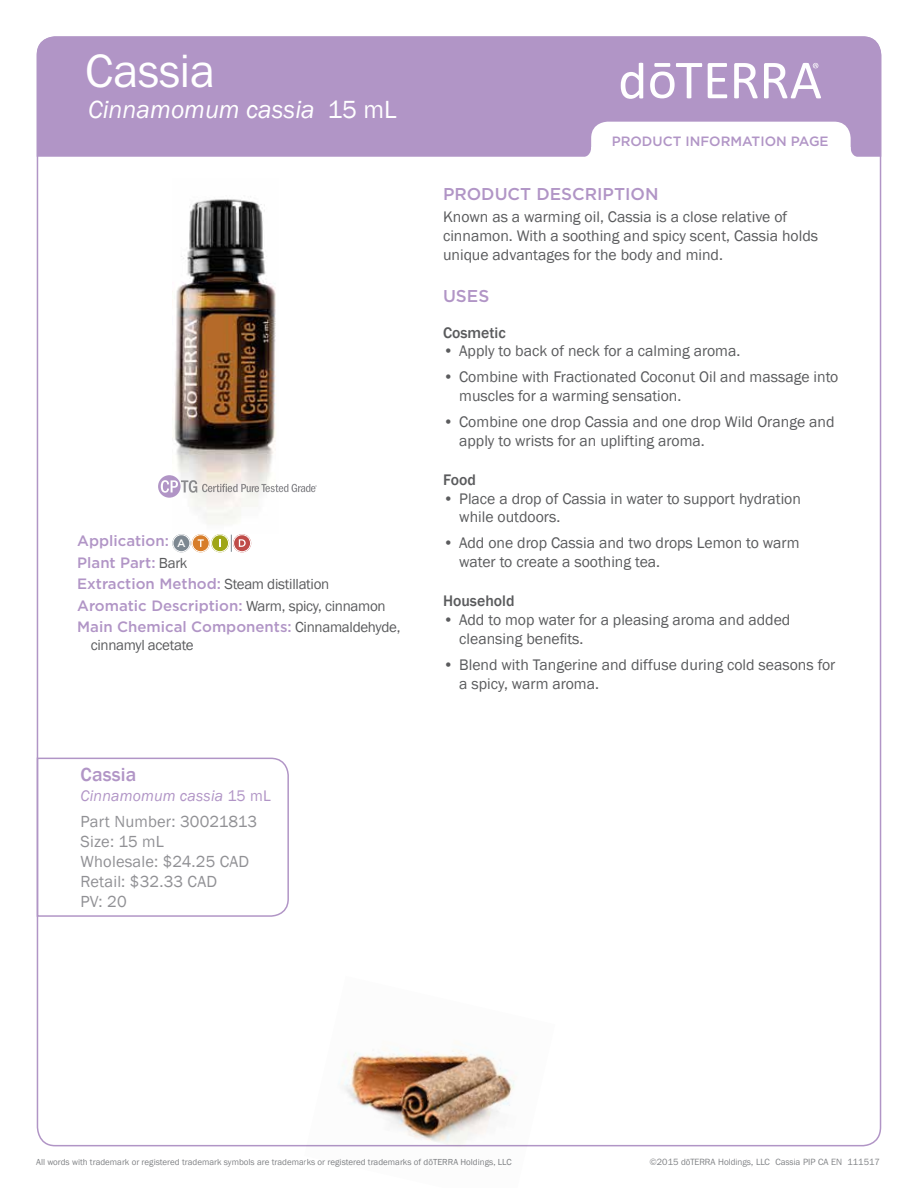
<style>
.page{position:relative;width:918px;height:1188px;background:#fff}
.page>*{position:absolute;margin:0;border:0;box-sizing:border-box;transform-origin:0 0}
.t1{font:46.5px "Franklin Gothic IT Cby BT";color:#fff}
.t2{font:italic 25.5px "Franklin Gothic";color:#fff}
.t3{font:500 19.5px "Franklin Gothic";letter-spacing:.01em;color:#b195c6}
.t4{font:500 17.1px "Gotham";color:#b195c6}
.t5{font:16.5px/19.8px "Franklin Gothic";letter-spacing:.01em;color:#919195}
.t6{font:15.75px/18.9px "Franklin Gothic";color:#5a5b5d}
.t7{font:500 15.75px "Franklin Gothic";color:#5a5b5d}
.t8{font:italic 15.75px "Franklin Gothic";letter-spacing:.01em;color:#b195c6}
.t9{font:500 15px/21.5px "Gotham";color:#b195c6}
.t10{font:15px "Franklin Gothic";letter-spacing:-.02em;color:#5a5b5d}
.t11{font:500 13.5px "Gotham";color:#b195c6}
.t12{font:9px "Franklin Gothic";color:#808285}
.t13{font:9px "Franklin Gothic IT Cby BT";color:#808285}
.s1{font-style:normal}
.s2{font-size:10.8px;color:#fff}
.s3{font-family:"Franklin Gothic";font-weight:400;color:#5a5b5d}
.s4{font-family:"Franklin Gothic"}
</style>
<div class="page">
<div style="left:37px;top:36px;width:844px;height:121px;background:#b195c6"></div>
<svg style="left:734px;top:63px;width:24px;height:35px"></svg>
<svg style="left:708px;top:63px;width:19px;height:35px"></svg>
<svg style="left:650px;top:63px;width:52px;height:35px"></svg>
<svg style="left:621px;top:63px;width:22px;height:36px"></svg>
<svg style="left:764px;top:63px;width:57px;height:35px"></svg>
<svg style="left:581px;top:122px;width:280px;height:35px"></svg>
<svg style="left:158px;top:475px;width:159px;height:23px"></svg>
<svg style="left:231px;top:535px;width:1px;height:17px"></svg>
<svg style="left:172px;top:534px;width:19px;height:18px"></svg>
<div style="left:173px;top:535px;width:17px;height:17px;border:1px solid #fff;border-radius:50%"></div>
<svg style="left:192px;top:534px;width:18px;height:18px"></svg>
<div style="left:192px;top:535px;width:17px;height:17px;border:1px solid #fff;border-radius:50%"></div>
<div style="left:211px;top:534px;width:18px;height:18px;background:#9fa617;border-radius:50%"></div>
<div style="left:211px;top:535px;width:18px;height:17px;border:1px solid #fff;border-radius:50%"></div>
<svg style="left:233px;top:534px;width:18px;height:18px"></svg>
<div style="left:233px;top:535px;width:18px;height:17px;border:1px solid #fff;border-radius:50%"></div>
<svg style="left:36px;top:757px;width:253px;height:161px"></svg>
<img style="left:304px;top:1049px;width:251px;height:98px">
<img style="left:172px;top:196px;width:107px;height:328px">
<svg style="left:198px;top:539px;width:6px;height:8px"></svg>
<svg style="left:219px;top:539px;width:2px;height:8px"></svg>
<svg style="left:239px;top:539px;width:7px;height:8px"></svg>
<h1 class="t1" style="left:85px;top:42px;width:131px">Cassia</h1>
<h2 class="t2" style="left:88px;top:94px;width:310px">Cinnamomum cassia <span class="s1">15 mL</span></h2>
<p class="t9" style="left:77px;top:530px;width:325px">Application: <span class="s2">A<br></span>Plant Part: <span class="s3">Bark<br></span>Extraction Method: <span class="s3">Steam distillation<br></span>Aromatic Description: <span class="s3">Warm, spicy, cinnamon<br></span>Main Chemical Components: <span class="s3">Cinnamaldehyde,</span></p>
<p class="t10" style="left:91px;top:636px;width:104px">cinnamyl acetate</p>
<p class="t3" style="left:81px;top:763px;width:57px">Cassia</p>
<p class="t8" style="left:81px;top:786px;width:192px">Cinnamomum cassia <span class="s1">15 mL</span></p>
<p class="t5" style="left:81px;top:812px;width:178px">Part Number: 30021813<br>Size: 15 mL<br>Wholesale: $24.25 CAD<br>Retail: $32.33 CAD<br>PV: 20</p>
<p class="t11" style="left:612px;top:132px;width:218px">PRODUCT INFORMATION PAGE</p>
<p class="t4" style="left:443px;top:182px;width:217px">PRODUCT DESCRIPTION</p>
<p class="t6" style="left:443px;top:208px;width:377px">Known as a warming oil, Cassia is a close relative of cinnamon. With a soothing and spicy scent, Cassia holds unique advantages for the body and mind.</p>
<p class="t4" style="left:443px;top:284px;width:48px">USES</p>
<p class="t7" style="left:443px;top:323px;width:64px">Cosmetic</p>
<p class="t6" style="left:443px;top:342px;width:299px">• Apply to back of neck for a calming aroma.</p>
<p class="t6" style="left:459px;top:368px;width:381px;text-indent:-16px">• Combine with Fractionated Coconut Oil and massage into muscles for a warming sensation.</p>
<p class="t6" style="left:459px;top:412px;width:377px;text-indent:-16px">• Combine one drop Cassia and one drop Wild Orange and apply to wrists for an uplifting aroma.</p>
<p class="t7" style="left:443px;top:470px;width:34px">Food</p>
<p class="t6" style="left:459px;top:489px;width:343px;text-indent:-16px">• Place a drop of Cassia in water to support hydration while outdoors.</p>
<p class="t6" style="left:459px;top:534px;width:342px;text-indent:-16px">• Add one drop Cassia and two drops Lemon to warm water to create a soothing tea.</p>
<p class="t7" style="left:443px;top:591px;width:73px">Household</p>
<p class="t6" style="left:459px;top:611px;width:333px;text-indent:-16px">• Add to mop water for a pleasing aroma and added cleansing benefits.</p>
<p class="t6" style="left:459px;top:655px;width:378px;text-indent:-16px">• Blend with Tangerine and diffuse during cold seasons for a spicy, warm aroma.</p>
<p class="t12" style="left:36px;top:1156px;width:477px">All words with trademark or registered trademark symbols are trademarks or registered trademarks of dōTERRA Holdings, LLC</p>
<p class="t13" style="left:649px;top:1156px;width:232px">©2015 d<span class="s4">ō</span>TERRA Holdings, LLC Cassia PIP CA EN 111517</p>
</div>
